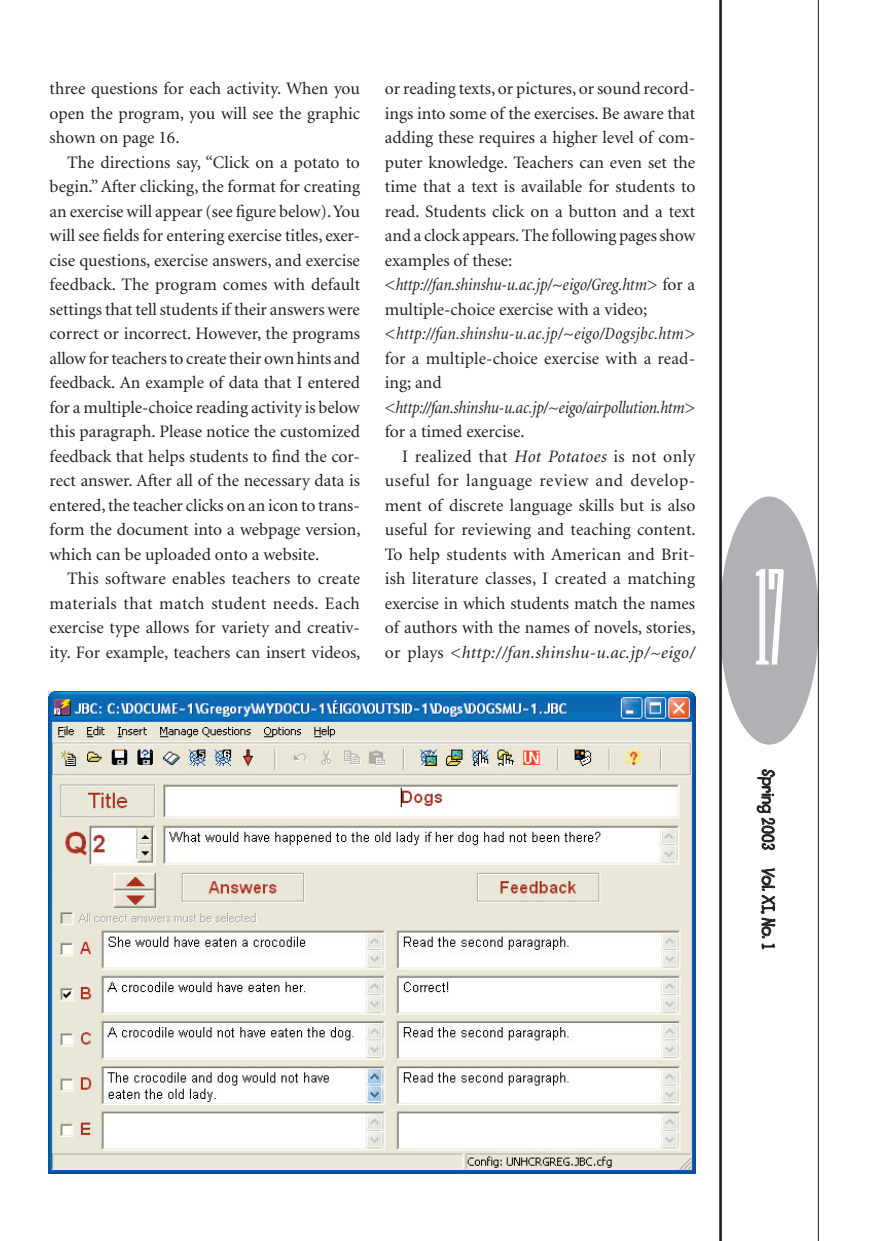
<style>
.page{position:relative;width:874px;height:1241px;background:#fff}
.page>*{position:absolute;margin:0;border:0;box-sizing:border-box;transform-origin:0 0}
.t1{font:126px "STF Chevron";color:#fff;scale:.67 1}
._1b_Body_w_Indent{font:17.5px/24.5px "Minion";color:#231f20;text-align:justify}
._1a_Body_1st{font:17.5px/24.5px "Minion";color:#231f20;text-align:justify}
._1a_Body_1st-2{font:italic condensed 17.5px/24.5px "Minion";letter-spacing:-.015em;color:#231f20}
.t2{font:700 17.5px "Lemonade ICG";color:#231f20}
.s1{font-style:normal;font-stretch:normal}
.s2{font-style:italic;font-stretch:condensed}
.s3{font-style:italic}
</style>
<div class="page">
<div style="left:719px;top:496px;width:99px;height:248px;background:#b0b1b5;border-radius:50%"></div>
<hr style="left:718px;top:0;width:3px;height:1240px;background:#231f20">
<hr style="left:817px;top:0;width:1px;height:1240px;background:#231f20">
<svg style="left:756px;top:769px;width:18px;height:80px"></svg>
<svg style="left:760px;top:868px;width:16px;height:69px"></svg>
<svg style="left:761px;top:943px;width:13px;height:6px"></svg>
<svg style="left:756px;top:569px;width:28px;height:96px"></svg>
<img style="left:49px;top:692px;width:645px;height:481px">
<p class="_1a_Body_1st" style="left:50px;top:77px;width:312px">three questions for each activity. When you open the program, you will see the graphic shown on page 16.</p>
<p class="_1b_Body_w_Indent" style="left:50px;top:150px;width:312px;text-indent:17px">The directions say, “Click on a potato to begin.” After clicking, the format for creating an exercise will appear (see figure below). You will see fields for entering exercise titles, exer&shy;cise questions, exercise answers, and exercise feedback. The program comes with default settings that tell students if their answers were correct or incorrect. However, the programs allow for teachers to create their own hints and feedback. An example of data that I entered for a multiple-choice reading activity is below this paragraph. Please notice the customized feedback that helps students to find the cor&shy;rect answer. After all of the necessary data is entered, the teacher clicks on an icon to trans&shy;form the document into a webpage version, which can be uploaded onto a website.</p>
<p class="_1b_Body_w_Indent" style="left:50px;top:567px;width:312px;text-indent:17px">This software enables teachers to create materials that match student needs. Each exercise type allows for variety and creativ&shy;ity. For example, teachers can insert videos,</p>
<p class="_1b_Body_w_Indent" style="left:384px;top:77px;width:312px">or reading texts, or pictures, or sound record&shy;ings into some of the exercises. Be aware that adding these requires a higher level of com&shy;puter knowledge. Teachers can even set the time that a text is available for students to read. Students click on a button and a text and a clock appears. The following pages show examples of these:</p>
<p class="_1a_Body_1st-2" style="left:384px;top:273px;width:312px"><span class="s1">&lt;</span>http://fan.shinshu-u.ac.jp/~eigo/Greg.htm<span class="s1">&gt; for a multiple-choice exercise with a video;</span></p>
<p class="_1a_Body_1st" style="left:384px;top:322px;width:312px">&lt;<span class="s2">http://fan.shinshu-u.ac.jp/~eigo/Dogsjbc.htm</span>&gt; for a multiple-choice exercise with a read&shy;ing; and</p>
<p class="_1a_Body_1st-2" style="left:384px;top:395px;width:312px"><span class="s1">&lt;</span>http://fan.shinshu-u.ac.jp/~eigo/airpollution.htm<span class="s1">&gt; for a timed exercise.</span></p>
<p class="_1b_Body_w_Indent" style="left:384px;top:444px;width:312px;text-indent:17px">I realized that <span class="s3">Hot Potatoes</span> is not only useful for language review and develop&shy;ment of discrete language skills but is also useful for reviewing and teaching content.<br>To help students with American and Brit&shy;ish literature classes, I created a matching exercise in which students match the names of authors with the names of novels, stories, or plays &lt;<span class="s3">http://fan.shinshu-u.ac.jp/~eigo/</span></p>
<h1 class="t1" style="left:753px;top:555px;width:47px">17</h1>
<p class="t2" style="left:778px;top:769px;width:183px;rotate:90deg">Spring 2003 Vol. XI, No. 1</p>
</div>
